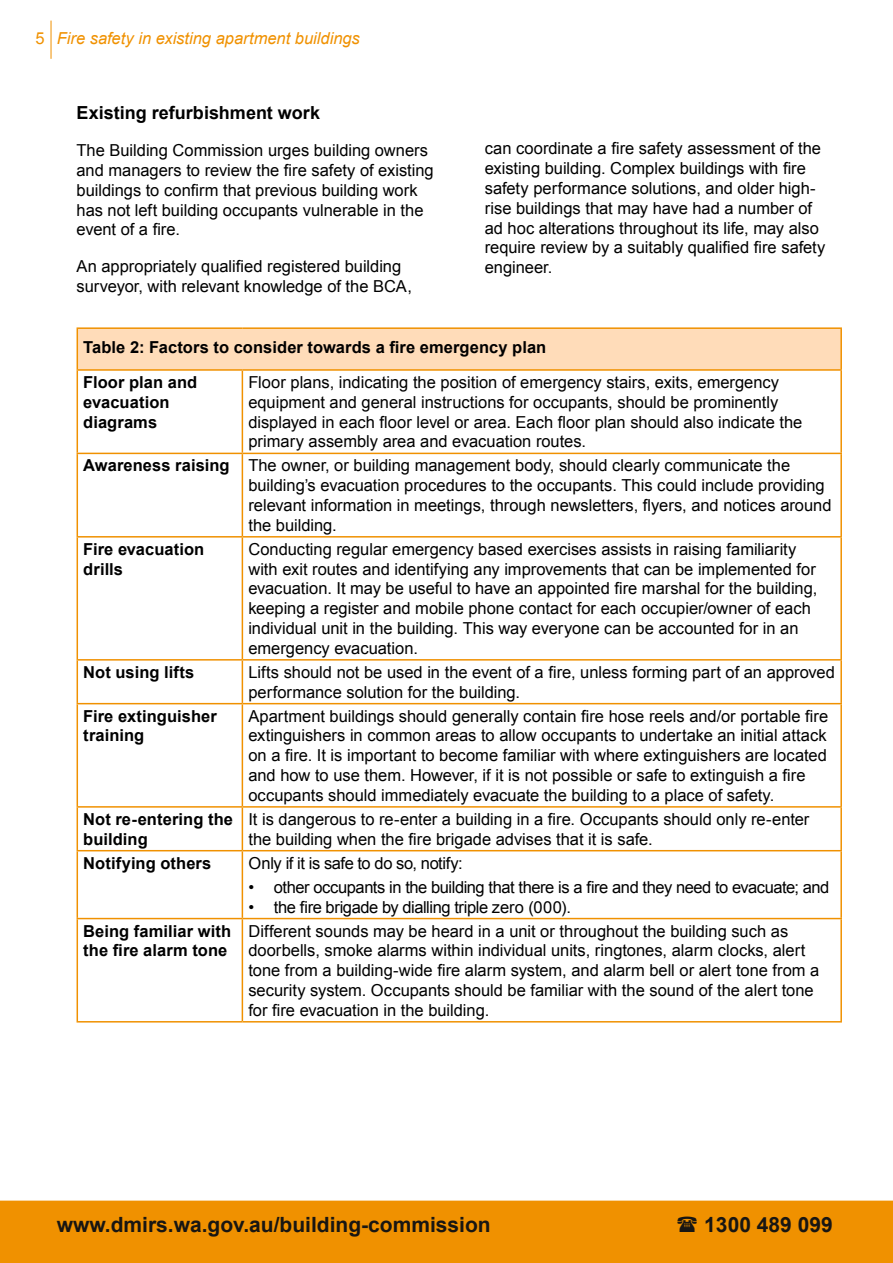
<style>
.page{position:relative;width:893px;height:1263px;background:#fff}
.page>*{position:absolute;margin:0;border:0;box-sizing:border-box;transform-origin:0 0}
.t1{font:700 21px "Arial";color:#181613}
.Heading_2{font:700 18px "Arial";color:#000}
.BC_text{font:16.5px/19.8px "Arial";color:#000}
.BC_text-2{font:700 16.5px/19.8px "Arial";letter-spacing:.005em;color:#000}
.BC_text-3{font:16.5px "Arial";letter-spacing:-.025em;color:#000}
.BC_text-4{font:italic 16.5px "Arial";letter-spacing:-.005em;color:#f09100}
.BC_text-5{font:16.5px "Arial";color:#f09100}
</style>
<div class="page">
<hr style="left:51px;top:21px;width:1px;height:38px;background:#f09100">
<div style="left:1px;top:1201px;width:891px;height:61px;background:#f09100"></div>
<div style="left:0;top:1200px;width:893px;height:63px;border:2px solid #f09100"></div>
<div style="left:77px;top:328px;width:764px;height:42px;background:#ffdcb9"></div>
<hr style="left:77px;top:327px;width:165px;height:2px;background:#f09100">
<hr style="left:77px;top:329px;width:1px;height:40px;background:#f09100">
<hr style="left:242px;top:327px;width:600px;height:2px;background:#f09100">
<hr style="left:840px;top:329px;width:2px;height:40px;background:#f09100">
<hr style="left:77px;top:369px;width:165px;height:2px;background:#f09100">
<hr style="left:242px;top:369px;width:600px;height:2px;background:#f09100">
<hr style="left:77px;top:371px;width:1px;height:82px;background:#f09100">
<hr style="left:242px;top:371px;width:1px;height:82px;background:#f09100">
<hr style="left:840px;top:371px;width:2px;height:82px;background:#f09100">
<hr style="left:77px;top:453px;width:165px;height:1px;background:#f09100">
<hr style="left:77px;top:454px;width:1px;height:82px;background:#f09100">
<hr style="left:242px;top:453px;width:600px;height:1px;background:#f09100">
<hr style="left:242px;top:454px;width:1px;height:82px;background:#f09100">
<hr style="left:840px;top:454px;width:2px;height:82px;background:#f09100">
<hr style="left:77px;top:536px;width:165px;height:1px;background:#f09100">
<hr style="left:77px;top:537px;width:1px;height:122px;background:#f09100">
<hr style="left:242px;top:536px;width:600px;height:1px;background:#f09100">
<hr style="left:242px;top:537px;width:1px;height:122px;background:#f09100">
<hr style="left:840px;top:537px;width:2px;height:122px;background:#f09100">
<hr style="left:77px;top:659px;width:165px;height:2px;background:#f09100">
<hr style="left:77px;top:661px;width:1px;height:42px;background:#f09100">
<hr style="left:242px;top:659px;width:600px;height:2px;background:#f09100">
<hr style="left:242px;top:661px;width:1px;height:42px;background:#f09100">
<hr style="left:840px;top:661px;width:2px;height:42px;background:#f09100">
<hr style="left:77px;top:703px;width:165px;height:1px;background:#f09100">
<hr style="left:77px;top:704px;width:1px;height:102px;background:#f09100">
<hr style="left:242px;top:703px;width:600px;height:1px;background:#f09100">
<hr style="left:242px;top:704px;width:1px;height:102px;background:#f09100">
<hr style="left:840px;top:704px;width:2px;height:102px;background:#f09100">
<hr style="left:77px;top:806px;width:165px;height:2px;background:#f09100">
<hr style="left:77px;top:808px;width:1px;height:42px;background:#f09100">
<hr style="left:242px;top:806px;width:600px;height:2px;background:#f09100">
<hr style="left:242px;top:808px;width:1px;height:42px;background:#f09100">
<hr style="left:840px;top:808px;width:2px;height:42px;background:#f09100">
<hr style="left:77px;top:850px;width:165px;height:1px;background:#f09100">
<hr style="left:77px;top:851px;width:1px;height:67px;background:#f09100">
<hr style="left:242px;top:850px;width:600px;height:1px;background:#f09100">
<hr style="left:242px;top:851px;width:1px;height:67px;background:#f09100">
<hr style="left:840px;top:851px;width:2px;height:67px;background:#f09100">
<hr style="left:77px;top:918px;width:165px;height:1px;background:#f09100">
<hr style="left:77px;top:919px;width:1px;height:102px;background:#f09100">
<hr style="left:242px;top:918px;width:600px;height:1px;background:#f09100">
<hr style="left:242px;top:919px;width:1px;height:102px;background:#f09100">
<hr style="left:840px;top:919px;width:2px;height:102px;background:#f09100">
<hr style="left:77px;top:1021px;width:165px;height:1px;background:#f09100">
<hr style="left:242px;top:1021px;width:600px;height:1px;background:#f09100">
<p class="BC_text-5" style="left:36px;top:27px;width:11px">5</p>
<p class="BC_text-4" style="left:57px;top:28px;width:305px">Fire safety in existing apartment buildings</p>
<p class="Heading_2" style="left:77px;top:101px;width:245px">Existing refurbishment work</p>
<p class="BC_text" style="left:77px;top:141px;width:359px">The Building Commission urges building owners and managers to review the fire safety of existing buildings to confirm that previous building work has not left building occupants vulnerable in the event of a fire.</p>
<p class="BC_text" style="left:77px;top:257px;width:337px">An appropriately qualified registered building surveyor, with relevant knowledge of the BCA,</p>
<p class="BC_text" style="left:485px;top:139px;width:342px">can coordinate a fire safety assessment of the existing building. Complex buildings with fire safety performance solutions, and older high&shy;rise buildings that may have had a number of ad hoc alterations throughout its life, may also require review by a suitably qualified fire safety engineer.</p>
<p class="BC_text-2" style="left:83px;top:338px;width:464px">Table 2: Factors to consider towards a fire emergency plan</p>
<p class="BC_text-2" style="left:83px;top:373px;width:116px">Floor plan and evacuation diagrams</p>
<p class="BC_text" style="left:248px;top:372px;width:555px">Floor plans, indicating the position of emergency stairs, exits, emergency equipment and general instructions for occupants, should be prominently displayed in each floor level or area. Each floor plan should also indicate the primary assembly area and evacuation routes.</p>
<p class="BC_text-2" style="left:83px;top:456px;width:148px">Awareness raising</p>
<p class="BC_text" style="left:248px;top:456px;width:585px">The owner, or building management body, should clearly communicate the building’s evacuation procedures to the occupants. This could include providing relevant information in meetings, through newsletters, flyers, and notices around the building.</p>
<p class="BC_text-2" style="left:83px;top:540px;width:123px">Fire evacuation drills</p>
<p class="BC_text" style="left:248px;top:539px;width:570px">Conducting regular emergency based exercises assists in raising familiarity with exit routes and identifying any improvements that can be implemented for evacuation. It may be useful to have an appointed fire marshal for the building, keeping a register and mobile phone contact for each occupier/owner of each individual unit in the building. This way everyone can be accounted for in an emergency evacuation.</p>
<p class="BC_text-2" style="left:83px;top:663px;width:113px">Not using lifts</p>
<p class="BC_text" style="left:248px;top:662px;width:588px">Lifts should not be used in the event of a fire, unless forming part of an approved performance solution for the building.</p>
<p class="BC_text-2" style="left:83px;top:706px;width:135px">Fire extinguisher training</p>
<p class="BC_text" style="left:248px;top:706px;width:581px">Apartment buildings should generally contain fire hose reels and/or portable fire extinguishers in common areas to allow occupants to undertake an initial attack on a fire. It is important to become familiar with where extinguishers are located and how to use them. However, if it is not possible or safe to extinguish a fire occupants should immediately evacuate the building to a place of safety.</p>
<p class="BC_text-2" style="left:83px;top:810px;width:151px">Not re-entering the building</p>
<p class="BC_text" style="left:248px;top:809px;width:563px">It is dangerous to re-enter a building in a fire. Occupants should only re-enter the building when the fire brigade advises that it is safe.</p>
<p class="BC_text-2" style="left:83px;top:853px;width:130px">Notifying others</p>
<p class="BC_text-3" style="left:248px;top:852px;width:216px">Only if it is safe to do so, notify:</p>
<p class="BC_text-3" style="left:248px;top:876px;width:583px">• other occupants in the building that there is a fire and they need to evacuate; and</p>
<p class="BC_text-3" style="left:248px;top:896px;width:324px">• the fire brigade by dialling triple zero (000).</p>
<p class="BC_text-2" style="left:83px;top:921px;width:149px">Being familiar with the fire alarm tone</p>
<p class="BC_text" style="left:248px;top:921px;width:573px">Different sounds may be heard in a unit or throughout the building such as doorbells, smoke alarms within individual units, ringtones, alarm clocks, alert tone from a building-wide fire alarm system, and alarm bell or alert tone from a security system. Occupants should be familiar with the sound of the alert tone for fire evacuation in the building.</p>
<p class="t1" style="left:57px;top:1210px;width:436px">www.dmirs.wa.gov.au/building-commission</p>
<p class="t1" style="left:704px;top:1210px;width:130px">1300 489 099</p>
</div>
